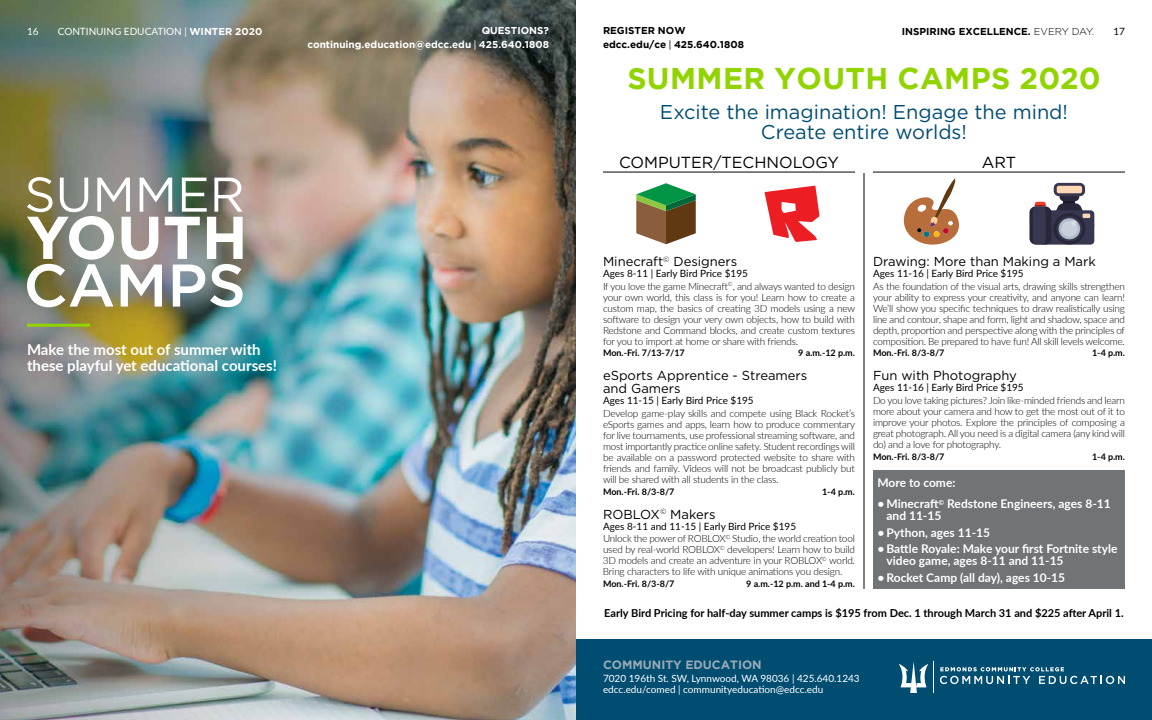
<style>
.page{position:relative;width:1152px;height:720px;background:#fff}
.page>*{position:absolute;margin:0;border:0;box-sizing:border-box;transform-origin:0 0}
.t1{font:700 30px "Gotham";letter-spacing:.015em;color:#91d400}
.t2{font:20px/20px "Gotham";color:#004d72;text-align:center}
.t3{font:16px "Gotham";color:#000}
.t4{font:700 15px/16px "Lato";color:#fff}
.t5{font:13px/13px "Gotham";color:#000}
.t6{font:700 12px/12px "Lato";color:#fff}
.t7{font:700 12px "Gotham";color:#9aaab5}
.t8{font:700 11px "Lato";color:#000}
.t9{font:300 10px/11px "Lato";letter-spacing:-.02em;color:#000;text-align:justify}
.t10{font:10px/11px "Lato";color:#fff}
.t11{font:10px "Lato";color:#000}
.t12{font:700 10px/13.5px "Gotham";color:#000}
.t13{font:700 10px/13.5px "Gotham";color:#fff;text-align:right}
.t14{font:700 9px "Lato";color:#000}
.s1{font-family:"Gotham";font-weight:700}
.s2{font-family:"Lato";font-weight:400}
.s3{font-weight:300}
.s4{font-weight:400}
</style>
<div class="page">
<img style="left:0;top:0;width:576px;height:720px">
<hr style="left:27px;top:324px;width:63px;height:3px;background:#91d400">
<img style="left:27px;top:177px;width:216px;height:130px">
<svg style="left:636px;top:183px;width:60px;height:61px"></svg>
<svg style="left:765px;top:186px;width:55px;height:56px"></svg>
<div style="left:1064px;top:200px;width:11px;height:5px;background:#1a1829"></div>
<div style="left:1060px;top:190px;width:19px;height:11px;background:#282739;border-radius:4px"></div>
<svg style="left:1054px;top:183px;width:31px;height:13px"></svg>
<div style="left:1057px;top:186px;width:25px;height:7px;background:#fed7b4;border-radius:2px"></div>
<svg style="left:1029px;top:202px;width:65px;height:43px;background:#5e5c6d"></svg>
<svg style="left:904px;top:179px;width:55px;height:66px"></svg>
<div style="left:576px;top:639px;width:576px;height:81px;background:#004d72"></div>
<svg style="left:940px;top:667px;width:185px;height:17px"></svg>
<hr style="left:934px;top:662px;width:1px;height:31px;background:#fff">
<svg style="left:899px;top:662px;width:29px;height:31px"></svg>
<hr style="left:603px;top:172px;width:252px;height:1px;background:#000">
<hr style="left:873px;top:172px;width:252px;height:1px;background:#000">
<hr style="left:864px;top:173px;width:1px;height:416px;background:#000">
<div style="left:873px;top:471px;width:252px;height:118px;background:#717477"></div>
<p class="t10" style="left:27px;top:25px;width:13px">16</p>
<p class="t10" style="left:58px;top:25px;width:206px">CONTINUING EDUCATION | <span class="s1">WINTER 2020</span></p>
<p class="t13" style="left:307px;top:24px;width:243px">QUESTIONS?<br>continuing.education@edcc.edu <span class="s2">|</span> 425.640.1808</p>
<h3 class="t4" style="left:27px;top:341px;width:252px">Make the most out of summer with these playful yet educational courses!</h3>
<p class="t12" style="left:603px;top:24px;width:143px">REGISTER NOW edcc.edu/ce <span class="s2">|</span> 425.640.1808</p>
<p class="t12" style="left:902px;top:24px;width:194px">INSPIRING EXCELLENCE. <span class="s3">EVERY DAY.</span></p>
<p class="t11" style="left:1113px;top:24px;width:13px">17</p>
<h1 class="t1" style="left:627px;top:61px;width:475px">SUMMER YOUTH CAMPS 2020</h1>
<h2 class="t2" style="left:660px;top:102px;width:410px">Excite the imagination! Engage the mind!<br>Create entire worlds!</h2>
<h3 class="t3" style="left:619px;top:152px;width:221px">COMPUTER/TECHNOLOGY</h3>
<h3 class="t3" style="left:982px;top:152px;width:36px">ART</h3>
<h3 class="t5" style="left:603px;top:254px;width:136px">Minecraft<sup>©</sup> Designers</h3>
<p class="t9" style="left:603px;top:266px;width:253px;line-height:12.8px"><span class="s4">Ages 8-11 | Early Bird Price $195<br></span>If you love the game Minecraft<sup>©</sup>, and always wanted to design</p>
<p class="t9" style="left:603px;top:291px;width:254px">your own world, this class is for you! Learn how to create a custom map, the basics of creating 3D models using a new software to design your very own objects, how to build with Redstone and Command blocks, and create custom textures for you to import at home or share with friends.</p>
<p class="t14" style="left:603px;top:347px;width:83px">Mon.-Fri. 7/13-7/17</p>
<p class="t14" style="left:798px;top:347px;width:58px">9 a.m.-12 p.m.</p>
<h3 class="t5" style="left:603px;top:369px;width:206px">eSports Apprentice - Streamers and Gamers</h3>
<p class="t11" style="left:603px;top:393px;width:152px">Ages 11-15 | Early Bird Price $195</p>
<p class="t9" style="left:603px;top:408px;width:254px">Develop game-play skills and compete using Black Rocket’s eSports games and apps, learn how to produce commentary for live tournaments, use professional streaming software, and most importantly practice online safety. Student recordings will be available on a password protected website to share with friends and family. Videos will not be broadcast publicly but will be shared with all students in the class.</p>
<p class="t14" style="left:603px;top:485px;width:73px">Mon.-Fri. 8/3-8/7</p>
<p class="t14" style="left:822px;top:485px;width:34px">1-4 p.m.</p>
<h3 class="t5" style="left:603px;top:507px;width:114px">ROBLOX<sup>©</sup> Makers</h3>
<p class="t9" style="left:603px;top:519px;width:253px;line-height:12.8px"><span class="s4">Ages 8-11 and 11-15 | Early Bird Price $195<br></span>Unlock the power of ROBLOX<sup>©</sup> Studio, the world creation tool</p>
<p class="t9" style="left:603px;top:544px;width:253px">used by real-world ROBLOX<sup>©</sup> developers! Learn how to build 3D models and create an adventure in your ROBLOX<sup>©</sup> world.<br>Bring characters to life with unique animations you design.</p>
<p class="t14" style="left:603px;top:577px;width:73px">Mon.-Fri. 8/3-8/7</p>
<p class="t14" style="left:746px;top:577px;width:110px">9 a.m.-12 p.m. and 1-4 p.m.</p>
<h3 class="t5" style="left:873px;top:254px;width:224px">Drawing: More than Making a Mark</h3>
<p class="t11" style="left:873px;top:266px;width:152px">Ages 11-16 | Early Bird Price $195</p>
<p class="t9" style="left:873px;top:280px;width:254px">As the foundation of the visual arts, drawing skills strengthen your ability to express your creativity, and anyone can learn!<br>We’ll show you specific techniques to draw realistically using line and contour, shape and form, light and shadow, space and depth, proportion and perspective along with the principles of composition. Be prepared to have fun! All skill levels welcome.</p>
<p class="t14" style="left:873px;top:347px;width:73px">Mon.-Fri. 8/3-8/7</p>
<p class="t14" style="left:1092px;top:347px;width:34px">1-4 p.m.</p>
<h3 class="t5" style="left:873px;top:369px;width:145px">Fun with Photography</h3>
<p class="t11" style="left:873px;top:380px;width:152px">Ages 11-16 | Early Bird Price $195</p>
<p class="t9" style="left:873px;top:395px;width:253px">Do you love taking pictures? Join like-minded friends and learn more about your camera and how to get the most out of it to improve your photos. Explore the principles of composing a great photograph. All you need is a digital camera (any kind will do) and a love for photography.</p>
<p class="t14" style="left:873px;top:450px;width:73px">Mon.-Fri. 8/3-8/7</p>
<p class="t14" style="left:1092px;top:450px;width:34px">1-4 p.m.</p>
<p class="t6" style="left:878px;top:477px;width:80px">More to come:</p>
<p class="t6" style="left:886px;top:498px;width:226px;text-indent:-9px">• Minecraft<sup>©</sup> Redstone Engineers, ages 8-11 and 11-15</p>
<p class="t6" style="left:877px;top:526px;width:114px">• Python, ages 11-15</p>
<p class="t6" style="left:886px;top:543px;width:232px;text-indent:-9px">• Battle Royale: Make your first Fortnite style video game, ages 8-11 and 11-15</p>
<p class="t6" style="left:877px;top:571px;width:189px">• Rocket Camp (all day), ages 10-15</p>
<p class="t8" style="left:604px;top:605px;width:521px">Early Bird Pricing for half-day summer camps is $195 from Dec. 1 through March 31 and $225 after April 1.</p>
<p class="t7" style="left:603px;top:658px;width:160px">COMMUNITY EDUCATION</p>
<p class="t10" style="left:603px;top:672px;width:258px">7020 196th St. SW, Lynnwood, WA 98036 | 425.640.1243 edcc.edu/comed | communityeducation@edcc.edu</p>
</div>
